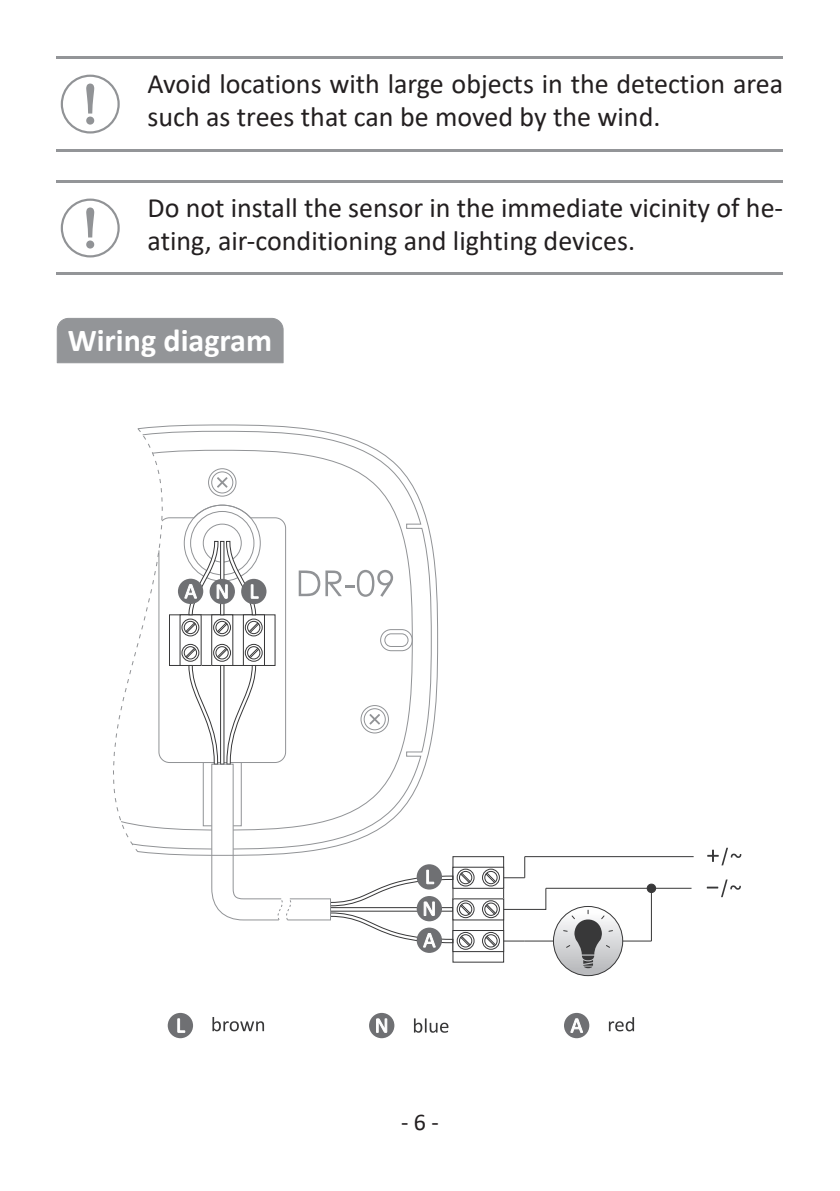
<style>
.page{position:relative;width:840px;height:1191px;background:#fff}
.page>*{position:absolute;margin:0;border:0;box-sizing:border-box;transform-origin:0 0}
.t1{font:700 32px "Calibri";color:#fff}
.t2{font:28px/33.6px "Calibri";color:#231f20}
.t3{font:24px "Calibri";color:#231f20}
</style>
<div class="page">
<hr style="left:57px;top:57px;width:725px;height:2px;background:#939598">
<hr style="left:57px;top:149px;width:725px;height:2px;background:#939598">
<hr style="left:57px;top:181px;width:725px;height:2px;background:#939598">
<hr style="left:57px;top:273px;width:725px;height:2px;background:#939598">
<div style="left:452px;top:856px;width:51px;height:106px;border:1px solid #383839"></div>
<svg style="left:458px;top:900px;width:42px;height:18px"></svg>
<svg style="left:458px;top:869px;width:42px;height:17px"></svg>
<div style="left:452px;top:867px;width:51px;height:21px;border:1px solid #383839"></div>
<svg style="left:457px;top:932px;width:43px;height:17px"></svg>
<div style="left:452px;top:930px;width:51px;height:21px;border:1px solid #383839"></div>
<div style="left:482px;top:900px;width:17px;height:18px;border:1px solid #383839;border-radius:50%"></div>
<div style="left:484px;top:903px;width:13px;height:12px;border:1px solid #383839;border-radius:50%"></div>
<svg style="left:485px;top:904px;width:11px;height:10px"></svg>
<div style="left:482px;top:868px;width:17px;height:18px;border:1px solid #383839;border-radius:50%"></div>
<div style="left:484px;top:871px;width:13px;height:13px;border:1px solid #383839;border-radius:50%"></div>
<svg style="left:485px;top:872px;width:11px;height:11px"></svg>
<div style="left:482px;top:932px;width:17px;height:17px;border:1px solid #383839;border-radius:50%"></div>
<div style="left:484px;top:934px;width:13px;height:13px;border:1px solid #383839;border-radius:50%"></div>
<svg style="left:485px;top:935px;width:11px;height:11px"></svg>
<svg style="left:457px;top:900px;width:17px;height:17px"></svg>
<div style="left:456px;top:900px;width:18px;height:18px;border:1px solid #383839;border-radius:50%"></div>
<div style="left:459px;top:903px;width:12px;height:12px;border:1px solid #383839;border-radius:50%"></div>
<svg style="left:460px;top:904px;width:10px;height:10px"></svg>
<svg style="left:457px;top:869px;width:17px;height:17px"></svg>
<div style="left:456px;top:868px;width:18px;height:18px;border:1px solid #383839;border-radius:50%"></div>
<div style="left:459px;top:871px;width:12px;height:13px;border:1px solid #383839;border-radius:50%"></div>
<svg style="left:460px;top:872px;width:10px;height:11px"></svg>
<svg style="left:457px;top:932px;width:17px;height:17px"></svg>
<div style="left:456px;top:932px;width:18px;height:17px;border:1px solid #383839;border-radius:50%"></div>
<div style="left:459px;top:934px;width:12px;height:13px;border:1px solid #383839;border-radius:50%"></div>
<svg style="left:460px;top:935px;width:10px;height:11px"></svg>
<hr style="left:524px;top:856px;width:169px;height:1px;background:#383839">
<hr style="left:545px;top:887px;width:146px;height:2px;background:#383839">
<hr style="left:524px;top:940px;width:32px;height:1px;background:#383839">
<hr style="left:619px;top:940px;width:32px;height:1px;background:#383839">
<svg style="left:553px;top:906px;width:69px;height:69px"></svg>
<div style="left:552px;top:906px;width:70px;height:70px;border:1px solid #383839;border-radius:50%"></div>
<svg style="left:562px;top:910px;width:51px;height:58px"></svg>
<svg style="left:503px;top:940px;width:21px;height:1px"></svg>
<svg style="left:503px;top:877px;width:21px;height:1px"></svg>
<svg style="left:502px;top:887px;width:44px;height:23px"></svg>
<hr style="left:523px;top:856px;width:2px;height:21px;background:#383839">
<hr style="left:650px;top:888px;width:1px;height:53px;background:#383839">
<div style="left:646px;top:884px;width:9px;height:8px;background:#383839;border-radius:50%"></div>
<div style="left:646px;top:884px;width:9px;height:8px;border:1px solid #383839;border-radius:50%"></div>
<svg style="left:416px;top:927px;width:26px;height:26px"></svg>
<svg style="left:113px;top:427px;width:340px;height:521px"></svg>
<div style="left:563px;top:1013px;width:26px;height:25px;background:#6f7073;border-radius:50%"></div>
<svg style="left:570px;top:1018px;width:12px;height:15px"></svg>
<svg style="left:608px;top:1017px;width:25px;height:14px"></svg>
<div style="left:369px;top:1013px;width:25px;height:25px;background:#6f7073;border-radius:50%"></div>
<svg style="left:376px;top:1018px;width:11px;height:14px"></svg>
<svg style="left:413px;top:1018px;width:35px;height:14px"></svg>
<div style="left:168px;top:1013px;width:25px;height:25px;background:#6f7073;border-radius:50%"></div>
<svg style="left:177px;top:1018px;width:8px;height:14px"></svg>
<svg style="left:212px;top:1017px;width:52px;height:14px"></svg>
<svg style="left:707px;top:847px;width:34px;height:18px"></svg>
<svg style="left:706px;top:879px;width:34px;height:18px"></svg>
<div style="left:61px;top:75px;width:59px;height:58px;border:2px solid #919396;border-radius:50%"></div>
<svg style="left:86px;top:83px;width:9px;height:42px"></svg>
<div style="left:61px;top:198px;width:59px;height:59px;border:2px solid #919396;border-radius:50%"></div>
<svg style="left:86px;top:207px;width:9px;height:42px"></svg>
<div style="left:57px;top:318px;width:226px;height:45px;background:#939598"></div>
<p class="t2" style="left:147px;top:66px;width:636px">Avoid locations with large objects in the detection area such as trees that can be moved by the wind.</p>
<p class="t2" style="left:147px;top:190px;width:636px">Do not install the sensor in the immediate vicinity of he&shy;ating, air-conditioning and lighting devices.</p>
<p class="t1" style="left:68px;top:317px;width:206px">Wiring diagram</p>
<p class="t3" style="left:401px;top:1105px;width:39px">- 6 -</p>
</div>
